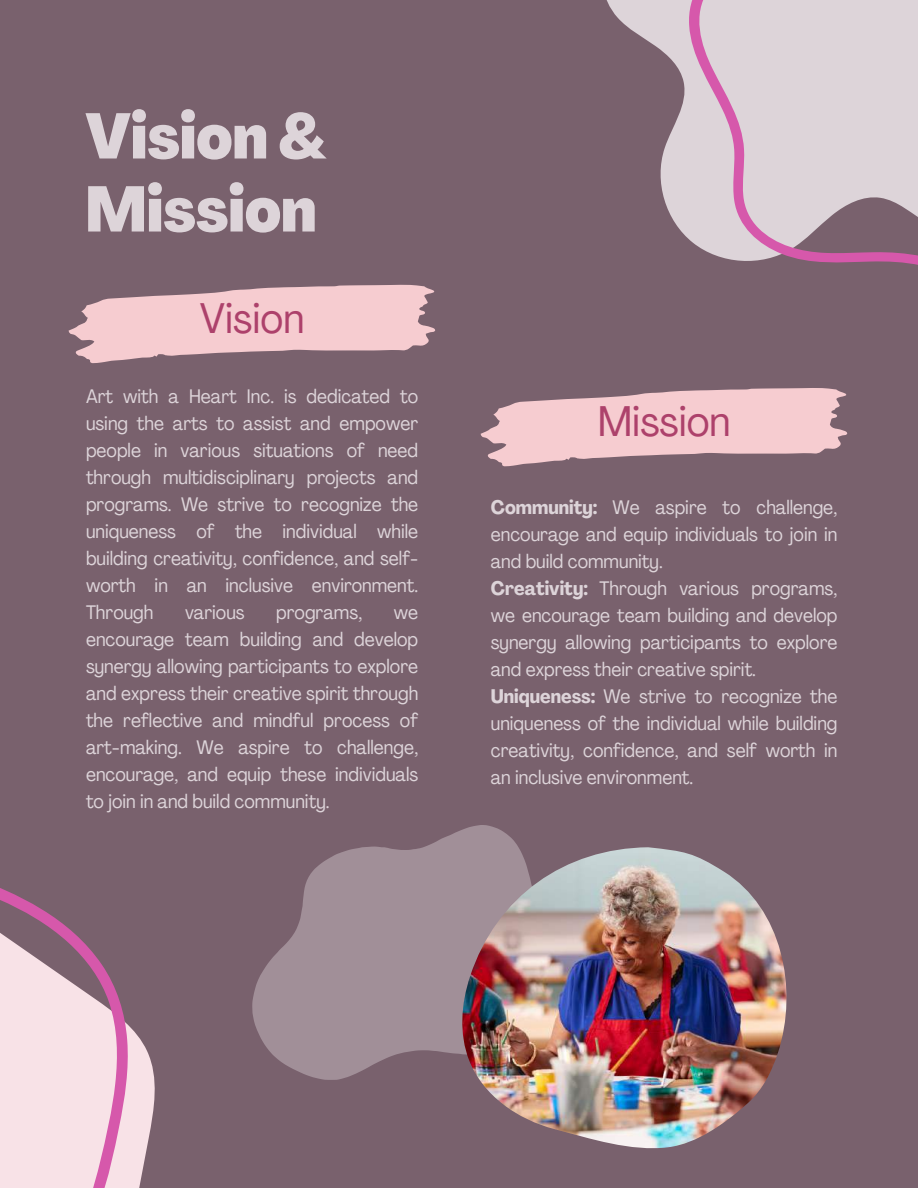
<style>
.page{position:relative;width:918px;height:1188px;background:#79616d}
.page>*{position:absolute;margin:0;border:0;box-sizing:border-box;transform-origin:0 0}
.t1{font:800 condensed 63.3px/73.1px "Agrandir";color:#ddd4d9}
.t2{font:condensed 42.3px "Agrandir";color:#ad416b}
.t3{font:condensed 19.35px/27px "Agrandir";color:#ddd4d9;text-align:justify}
.s1{font-weight:700}
</style>
<div class="page">
<svg style="left:252px;top:825px;width:266px;height:255px;fill:#a18f98"></svg>
<img style="left:459px;top:847px;width:328px;height:301px">
<svg style="left:606px;top:0;width:82px;height:238px"></svg>
<svg style="left:688px;top:0;width:230px;height:265px;background:#d2c0ca"></svg>
<svg style="left:129px;top:1026px;width:26px;height:162px;fill:#f8e2e7"></svg>
<svg style="left:0;top:888px;width:129px;height:300px;fill:#f8e2e7"></svg>
<svg style="left:69px;top:285px;width:366px;height:78px"></svg>
<svg style="left:481px;top:388px;width:366px;height:78px"></svg>
<h1 class="t1" style="left:85px;top:106px;width:243px">Vision &amp;<br>Mission</h1>
<h2 class="t2" style="left:200px;top:301px;width:106px">Vision</h2>
<p class="t3" style="left:86px;top:384px;width:334px">Art with a Heart Inc. is dedicated to using the arts to assist and empower people in various situations of need through multidisciplinary projects and programs. We strive to recognize the uniqueness of the individual while building creativity, confidence, and self&shy;worth in an inclusive environment.<br>Through</p>
<p class="t3" style="left:185px;top:600px;width:61px">various</p>
<p class="t3" style="left:276px;top:600px;width:88px">programs,</p>
<p class="t3" style="left:86px;top:600px;width:334px;text-indent:308px">we encourage team building and develop synergy allowing participants to explore and express their creative spirit through the reflective and mindful process of art-making. We aspire to challenge, encourage, and equip these individuals to join in and build community.</p>
<h2 class="t2" style="left:598px;top:404px;width:134px">Mission</h2>
<p class="t3" style="left:491px;top:496px;width:348px;text-align:left"><span class="s1">Community:</span> We aspire to challenge, encourage and equip individuals to join in and build community.<br><span class="s1">Creativity:</span> Through various programs, we encourage team building and develop synergy allowing participants to explore and express their creative spirit.<br><span class="s1">Uniqueness:</span> We strive to recognize the uniqueness of the individual while building creativity, confidence, and self worth in an inclusive environment.</p>
</div>
